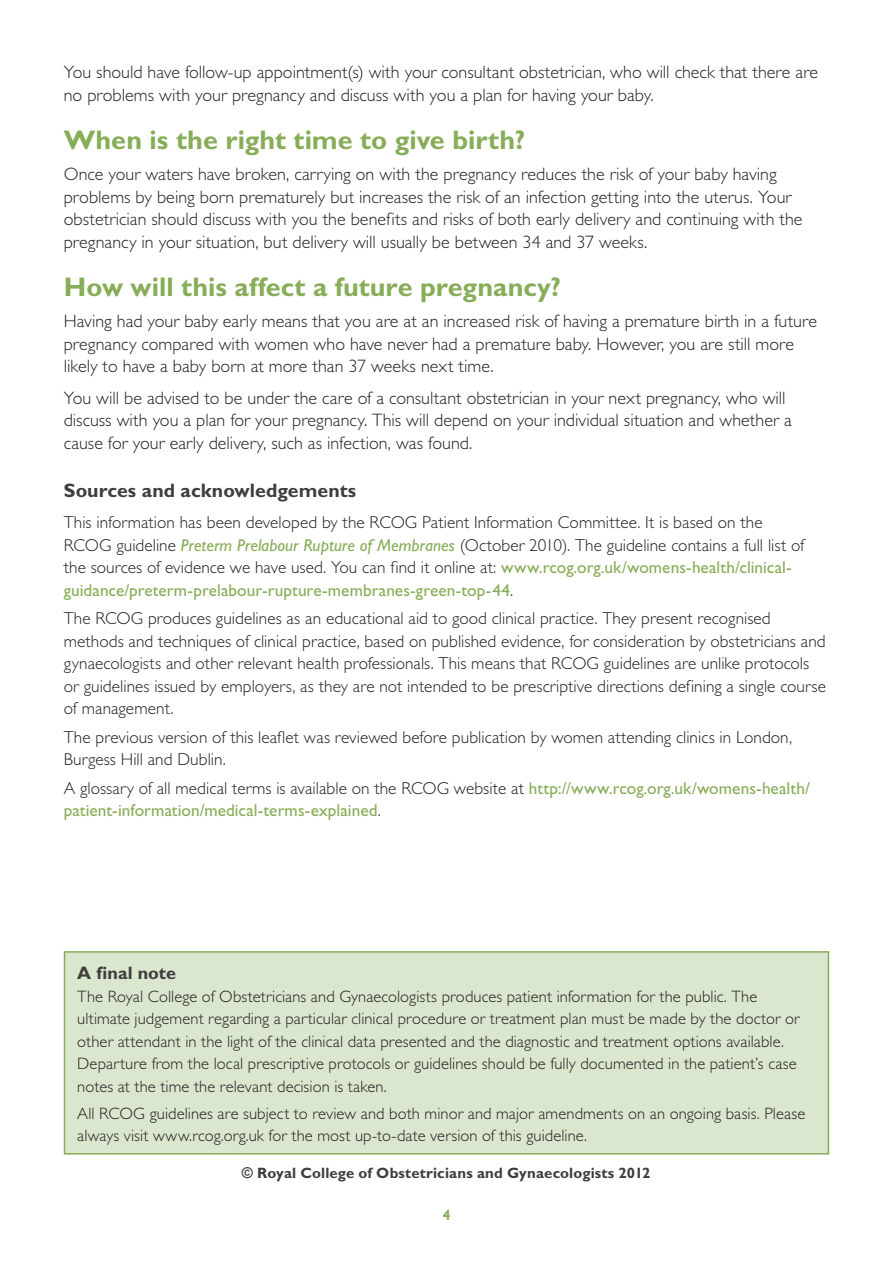
<style>
.page{position:relative;width:893px;height:1263px;background:#fff}
.page>*{position:absolute;margin:0;border:0;box-sizing:border-box;transform-origin:0 0}
.PI_A_head{font:700 27px "Gill Sans";color:#88ad58}
.PI_C_head{font:700 19.5px "Gill Sans";letter-spacing:.005em;color:#3e3e3f}
.PI_body_text{font:300 18px/22.5px "Gill Sans";color:#231f20}
.PI_D_head{font:700 18px "Gill Sans";color:#3e3e3f}
.PI_Sources_text{font:300 17.25px/22.5px "Gill Sans";letter-spacing:.005em;color:#231f20}
.PI_Sources_text-2{font:17.25px/22.5px "Gill Sans";letter-spacing:.005em;color:#88ad58}
.PI_final_note_text{font:300 16.5px/22.5px "Gill Sans";letter-spacing:.005em;color:#231f20}
.PI_copyright_line{font:700 15px "Gill Sans";letter-spacing:.01em;color:#3e3e3f}
.t1{font:15px "Gill Sans";color:#88ad58}
.s1{font-weight:400;font-style:italic;color:#88ad58}
.s2{font-weight:400;color:#88ad58}
.s3{font-weight:300;color:#231f20}
</style>
<div class="page">
<div style="left:65px;top:952px;width:763px;height:202px;background:#dbe6ce"></div>
<div style="left:64px;top:951px;width:765px;height:203px;border:2px solid #88ad58"></div>
<p class="PI_body_text" style="left:64px;top:61px;width:756px">You should have follow-up appointment(s) with your consultant obstetrician, who will check that there are no problems with your pregnancy and discuss with you a plan for having your baby.</p>
<p class="PI_A_head" style="left:64px;top:124px;width:463px">When is the right time to give birth?</p>
<p class="PI_body_text" style="left:64px;top:163px;width:740px">Once your waters have broken, carrying on with the pregnancy reduces the risk of your baby having problems by being born prematurely but increases the risk of an infection getting into the uterus. Your obstetrician should discuss with you the benefits and risks of both early delivery and continuing with the pregnancy in your situation, but delivery will usually be between 34 and 37 weeks.</p>
<p class="PI_A_head" style="left:64px;top:271px;width:498px">How will this affect a future pregnancy?</p>
<p class="PI_body_text" style="left:64px;top:310px;width:755px">Having had your baby early means that you are at an increased risk of having a premature birth in a future pregnancy compared with women who have never had a premature baby. However, you are still more likely to have a baby born at more than 37 weeks next time.</p>
<p class="PI_body_text" style="left:64px;top:386px;width:729px">You will be advised to be under the care of a consultant obstetrician in your next pregnancy, who will discuss with you a plan for your pregnancy. This will depend on your individual situation and whether a cause for your early delivery, such as infection, was found.</p>
<p class="PI_C_head" style="left:64px;top:478px;width:294px">Sources and acknowledgements</p>
<p class="PI_Sources_text" style="left:64px;top:511px;width:742px">This information has been developed by the RCOG Patient Information Committee. It is based on the RCOG guideline <span class="s1">Preterm Prelabour Rupture of Membranes</span> (October 2010). The guideline contains a full list of the sources of evidence we have used. You can find it online at: <span class="s2">www.rcog.org.uk/womens-health/clinical&shy;guidance/preterm-prelabour-rupture-membranes-green-top-44</span>.</p>
<p class="PI_Sources_text" style="left:64px;top:607px;width:764px">The RCOG produces guidelines as an educational aid to good clinical practice. They present recognised methods and techniques of clinical practice, based on published evidence, for consideration by obstetricians and gynaecologists and other relevant health professionals. This means that RCOG guidelines are unlike protocols or guidelines issued by employers, as they are not intended to be prescriptive directions defining a single course of management.</p>
<p class="PI_Sources_text" style="left:64px;top:726px;width:730px">The previous version of this leaflet was reviewed before publication by women attending clinics in London,<br>Burgess Hill and Dublin.</p>
<p class="PI_Sources_text-2" style="left:64px;top:776px;width:748px"><span class="s3">A glossary of all medical terms is available on the RCOG website at</span> http://www.rcog.org.uk/womens-health/ patient-information/medical-terms-explained<span class="s3">.</span></p>
<p class="PI_D_head" style="left:77px;top:962px;width:100px">A final note</p>
<p class="PI_final_note_text" style="left:77px;top:985px;width:724px">The Royal College of Obstetricians and Gynaecologists produces patient information for the public. The ultimate judgement regarding a particular clinical procedure or treatment plan must be made by the doctor or other attendant in the light of the clinical data presented and the diagnostic and treatment options available.<br>Departure from the local prescriptive protocols or guidelines should be fully documented in the patient’s case notes at the time the relevant decision is taken.</p>
<p class="PI_final_note_text" style="left:77px;top:1102px;width:729px">All RCOG guidelines are subject to review and both minor and major amendments on an ongoing basis. Please always visit www.rcog.org.uk for the most up-to-date version of this guideline.</p>
<p class="PI_copyright_line" style="left:242px;top:1164px;width:410px">© Royal College of Obstetricians and Gynaecologists 2012</p>
<p class="t1" style="left:443px;top:1207px;width:9px">4</p>
</div>
